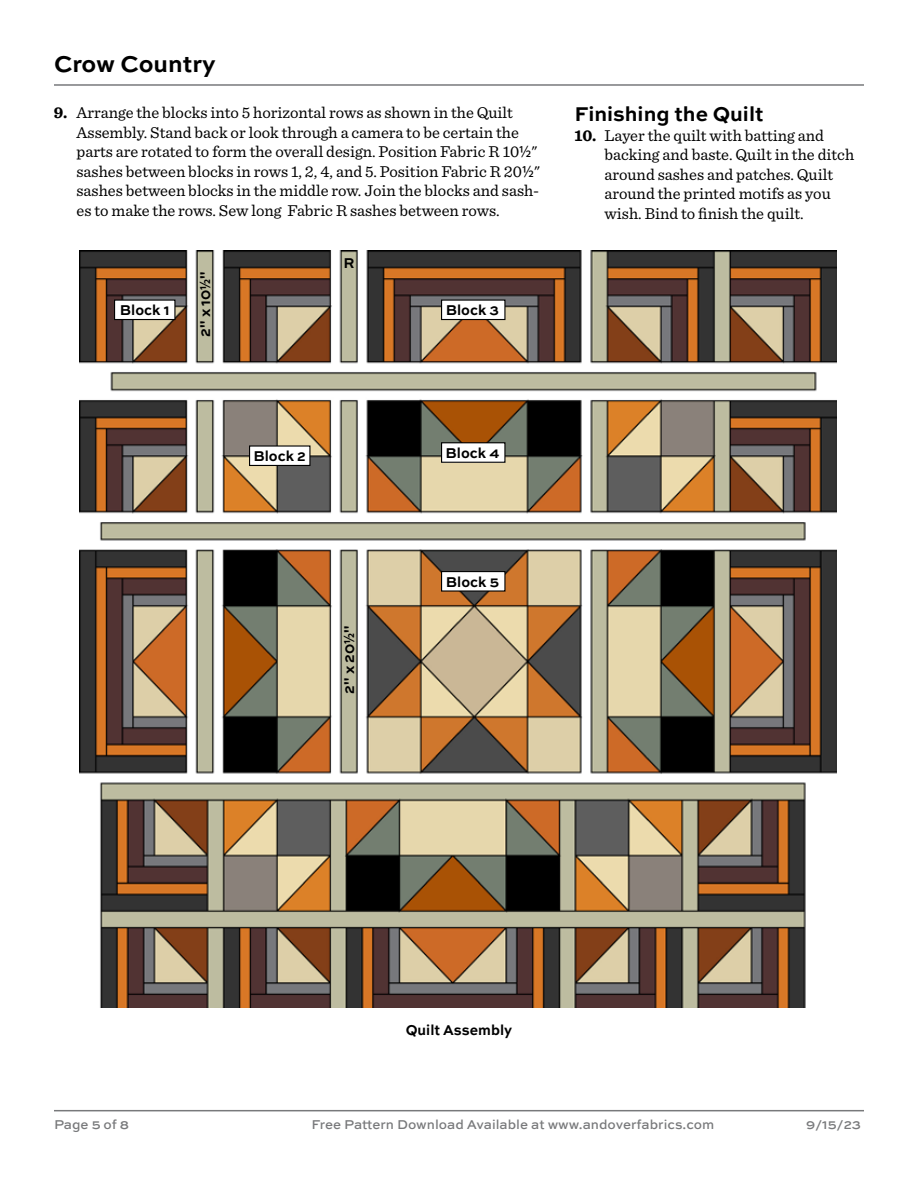
<style>
.page{position:relative;width:918px;height:1188px;background:#fff}
.page>*{position:absolute;margin:0;border:0;box-sizing:border-box;transform-origin:0 0}
.t1{font:700 24px "Sweet Sans Pro";color:#000}
.t2{font:700 21px "Sweet Sans Pro";color:#000}
.t3{font:16.5px/19.5px "Sentinel";color:#000}
.t4{font:700 15px "Sweet Sans Pro";color:#000;scale:.95 1}
.t5{font:500 13.5px "Sweet Sans Pro";color:#78797b}
.s1{font-weight:700}
.s2{font-family:"Utile";font-weight:500}
.s3{font-family:"Utile"}
</style>
<div class="page">
<hr style="left:54px;top:84px;width:810px;height:2px;background:#78797b">
<hr style="left:54px;top:1110px;width:810px;height:1px;background:#78797b">
<img style="left:80px;top:250px;width:757px;height:757px">
<div style="left:115px;top:300px;width:60px;height:20px;background:#fff"></div>
<div style="left:114px;top:300px;width:62px;height:20px;border:1px solid #000"></div>
<div style="left:442px;top:300px;width:63px;height:20px;background:#fff"></div>
<div style="left:441px;top:300px;width:65px;height:20px;border:1px solid #000"></div>
<div style="left:442px;top:443px;width:63px;height:19px;background:#fff"></div>
<div style="left:441px;top:442px;width:65px;height:21px;border:1px solid #000"></div>
<div style="left:442px;top:572px;width:63px;height:19px;background:#fff"></div>
<div style="left:441px;top:571px;width:65px;height:21px;border:1px solid #000"></div>
<div style="left:250px;top:446px;width:60px;height:19px;background:#fff"></div>
<div style="left:249px;top:445px;width:61px;height:21px;border:1px solid #000"></div>
<h1 class="t1" style="left:54px;top:46px;width:163px">Crow Country</h1>
<p class="t3" style="left:76px;top:102px;width:465px;text-indent:-22px"><span class="s1">9.</span> Arrange the blocks into 5 horizontal rows as shown in the Quilt Assembly. Stand back or look through a camera to be certain the parts are rotated to form the overall design. Position Fabric R 10<span class="s2">1/2</span>" sashes between blocks in rows 1, 2, 4, and 5. Position Fabric R 20<span class="s2">1/2</span>" sashes between blocks in the middle row. Join the blocks and sash&shy;es to make the rows. Sew long Fabric R sashes between rows.</p>
<p class="t2" style="left:575px;top:98px;width:191px">Finishing the Quilt</p>
<p class="t3" style="left:605px;top:124px;width:251px;text-indent:-30px"><span class="s1">10.</span> Layer the quilt with batting and backing and baste. Quilt in the ditch around sashes and patches. Quilt around the printed motifs as you wish. Bind to finish the quilt.</p>
<p class="t4" style="left:344px;top:251px;width:13px">R</p>
<p class="t4" style="left:194px;top:337px;width:70px;rotate:-90deg">2" x 10<span class="s3">1/2</span>"</p>
<p class="t4" style="left:120px;top:299px;width:54px">Block 1</p>
<p class="t4" style="left:446px;top:299px;width:58px">Block 3</p>
<p class="t4" style="left:254px;top:445px;width:57px">Block 2</p>
<p class="t4" style="left:338px;top:694px;width:73px;rotate:-90deg">2" x 20<span class="s3">1/2</span>"</p>
<p class="t4" style="left:446px;top:441px;width:58px">Block 4</p>
<p class="t4" style="left:446px;top:570px;width:57px">Block 5</p>
<p class="t4" style="left:406px;top:1018px;width:113px">Quilt Assembly</p>
<p class="t5" style="left:54px;top:1115px;width:77px">Page 5 of 8</p>
<p class="t5" style="left:312px;top:1115px;width:404px">Free Pattern Download Available at www.andoverfabrics.com</p>
<p class="t5" style="left:806px;top:1115px;width:56px">9/15/23</p>
</div>
